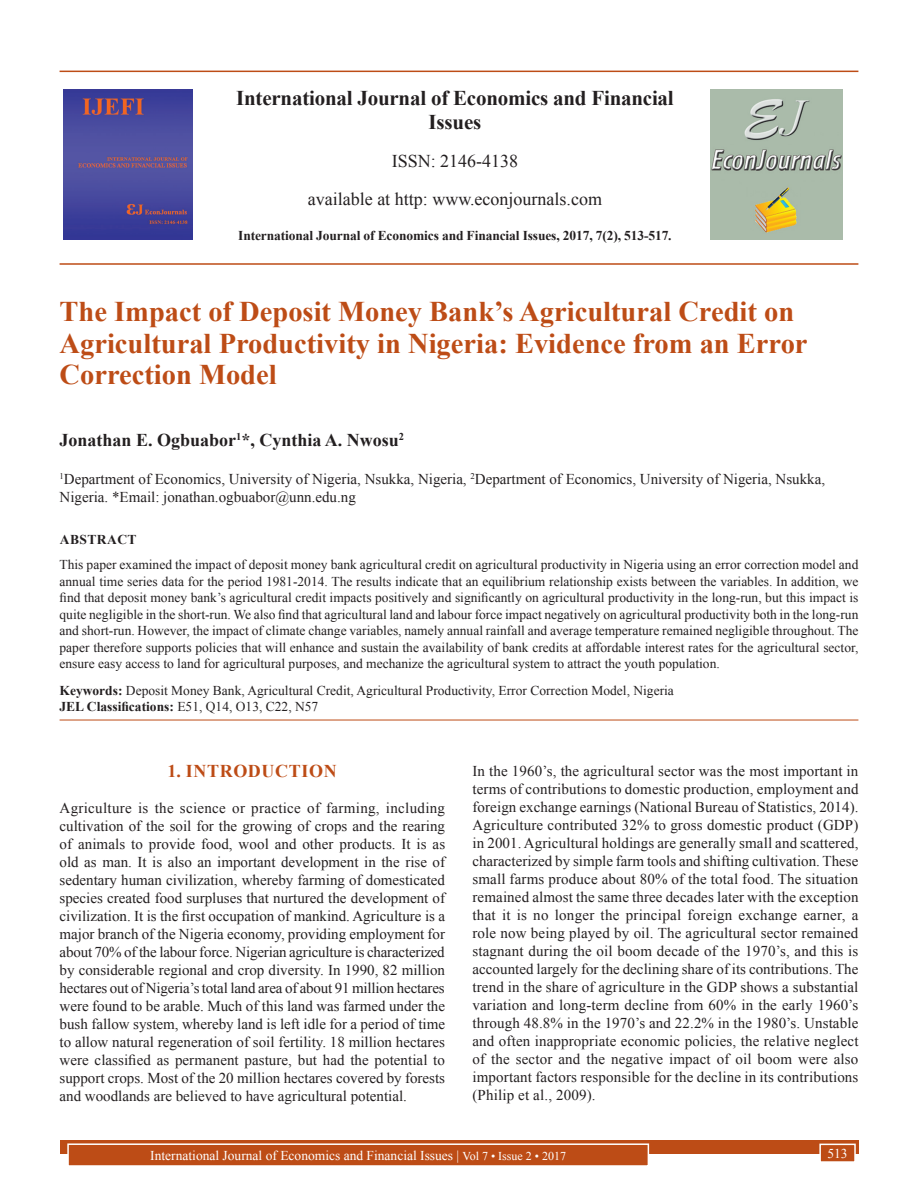
<style>
.page{position:relative;width:918px;height:1188px;background:#fff}
.page>*{position:absolute;margin:0;border:0;box-sizing:border-box;transform-origin:0 0}
.AT{font:700 28.5px/31.5px "Times New Roman";color:#bd4c16}
.Issue_details{font:700 21px/24px "Times New Roman";letter-spacing:-.01em;color:#231f20;text-align:center}
.Issue_details-2{font:18px "Times New Roman";color:#231f20}
.AU{font:700 18px "Times New Roman";color:#231f20}
.t1{font:700 18px "Times New Roman";letter-spacing:.035em;color:#bd4c16}
.TX{font:15px/18px "Times New Roman";letter-spacing:.005em;color:#231f20;text-align:justify}
.AFF{font:15px/18px "Times New Roman";color:#231f20}
.ABS{font:13.5px/16.5px "Times New Roman";color:#231f20;text-align:justify}
.KWD{font:13.5px/16.2px "Times New Roman";color:#231f20}
.Folio{font:13.5px "Times New Roman";color:#fff}
.Issue_details-3{font:700 13.5px "Times New Roman";letter-spacing:-.01em;color:#231f20}
.ABSH{font:700 13.5px "Times New Roman";letter-spacing:.035em;color:#231f20}
.s1{font-weight:700}
.s2{font-size:12px}
</style>
<div class="page">
<hr style="left:60px;top:71px;width:798px;height:1px;background:#bd4c16">
<hr style="left:60px;top:263px;width:798px;height:2px;background:#bd4c16">
<img style="left:64px;top:89px;width:129px;height:151px">
<img style="left:711px;top:89px;width:132px;height:150px">
<div style="left:60px;top:1140px;width:798px;height:13px;background:#bd4c16"></div>
<div style="left:68px;top:1144px;width:580px;height:22px;background:#bd4c16"></div>
<div style="left:67px;top:1143px;width:582px;height:24px;border:2px solid #fff"></div>
<div style="left:820px;top:1144px;width:35px;height:18px;background:#bd4c16"></div>
<div style="left:819px;top:1144px;width:37px;height:19px;border:2px solid #fff"></div>
<hr style="left:60px;top:720px;width:798px;height:1px;background:#bd4c16">
<p class="Issue_details" style="left:236px;top:85px;width:439px">International Journal of Economics and Financial<br>Issues</p>
<p class="Issue_details-2" style="left:392px;top:149px;width:128px">ISSN: 2146-4138</p>
<p class="Issue_details-2" style="left:308px;top:187px;width:296px">available at http: www.econjournals.com</p>
<p class="Issue_details-3" style="left:238px;top:226px;width:435px">International Journal of Economics and Financial Issues, 2017, 7(2), 513-517.</p>
<p class="AT" style="left:60px;top:295px;width:750px">The Impact of Deposit Money Bank’s Agricultural Credit on<br>Agricultural Productivity in Nigeria: Evidence from an Error<br>Correction Model</p>
<p class="AU" style="left:60px;top:427px;width:346px">Jonathan E. Ogbuabor<sup>1</sup>*, Cynthia A. Nwosu<sup>2</sup></p>
<p class="AFF" style="left:60px;top:470px;width:767px"><sup>1</sup>Department of Economics, University of Nigeria, Nsukka, Nigeria, <sup>2</sup>Department of Economics, University of Nigeria, Nsukka,<br>Nigeria. *Email: jonathan.ogbuabor@unn.edu.ng</p>
<p class="ABSH" style="left:60px;top:530px;width:78px">ABSTRACT</p>
<p class="ABS" style="left:60px;top:556px;width:800px">This paper examined the impact of deposit money bank agricultural credit on agricultural productivity in Nigeria using an error correction model and annual time series data for the period 1981-2014. The results indicate that an equilibrium relationship exists between the variables. In addition, we find that deposit money bank’s agricultural credit impacts positively and significantly on agricultural productivity in the long-run, but this impact is quite negligible in the short-run. We also find that agricultural land and labour force impact negatively on agricultural productivity both in the long-run and short-run. However, the impact of climate change variables, namely annual rainfall and average temperature remained negligible throughout. The paper therefore supports policies that will enhance and sustain the availability of bank credits at affordable interest rates for the agricultural sector, ensure easy access to land for agricultural purposes, and mechanize the agricultural system to attract the youth population.</p>
<p class="KWD" style="left:60px;top:682px;width:616px"><span class="s1">Keywords:</span> Deposit Money Bank, Agricultural Credit, Agricultural Productivity, Error Correction Model, Nigeria<br><span class="s1">JEL Classifications:</span> E51, Q14, O13, C22, N57</p>
<h1 class="t1" style="left:168px;top:758px;width:171px">1. INTRODUCTION</h1>
<p class="TX" style="left:60px;top:799px;width:387px">Agriculture is the science or practice of farming, including cultivation of the soil for the growing of crops and the rearing of animals to provide food, wool and other products. It is as old as man. It is also an important development in the rise of sedentary human civilization, whereby farming of domesticated species created food surpluses that nurtured the development of civilization. It is the first occupation of mankind. Agriculture is a major branch of the Nigeria economy, providing employment for about 70% of the labour force. Nigerian agriculture is characterized by considerable regional and crop diversity. In 1990, 82 million hectares out of Nigeria’s total land area of about 91 million hectares were found to be arable. Much of this land was farmed under the bush fallow system, whereby land is left idle for a period of time to allow natural regeneration of soil fertility. 18 million hectares were classified as permanent pasture, but had the potential to support crops. Most of the 20 million hectares covered by forests and woodlands are believed to have agricultural potential.</p>
<p class="TX" style="left:472px;top:761px;width:388px">In the 1960’s, the agricultural sector was the most important in terms of contributions to domestic production, employment and foreign exchange earnings (National Bureau of Statistics, 2014).<br>Agriculture contributed 32% to gross domestic product (GDP) in 2001. Agricultural holdings are generally small and scattered, characterized by simple farm tools and shifting cultivation. These small farms produce about 80% of the total food. The situation remained almost the same three decades later with the exception that it is no longer the principal foreign exchange earner, a role now being played by oil. The agricultural sector remained stagnant during the oil boom decade of the 1970’s, and this is accounted largely for the declining share of its contributions. The trend in the share of agriculture in the GDP shows a substantial variation and long-term decline from 60% in the early 1960’s through 48.8% in the 1970’s and 22.2% in the 1980’s. Unstable and often inappropriate economic policies, the relative neglect of the sector and the negative impact of oil boom were also important factors responsible for the decline in its contributions (Philip et al., 2009).</p>
<p class="Folio" style="left:150px;top:1146px;width:417px">International Journal of Economics and Financial Issues | <span class="s2">Vol 7 • Issue 2 • 2017</span></p>
<p class="Folio" style="left:827px;top:1144px;width:22px">513</p>
</div>
